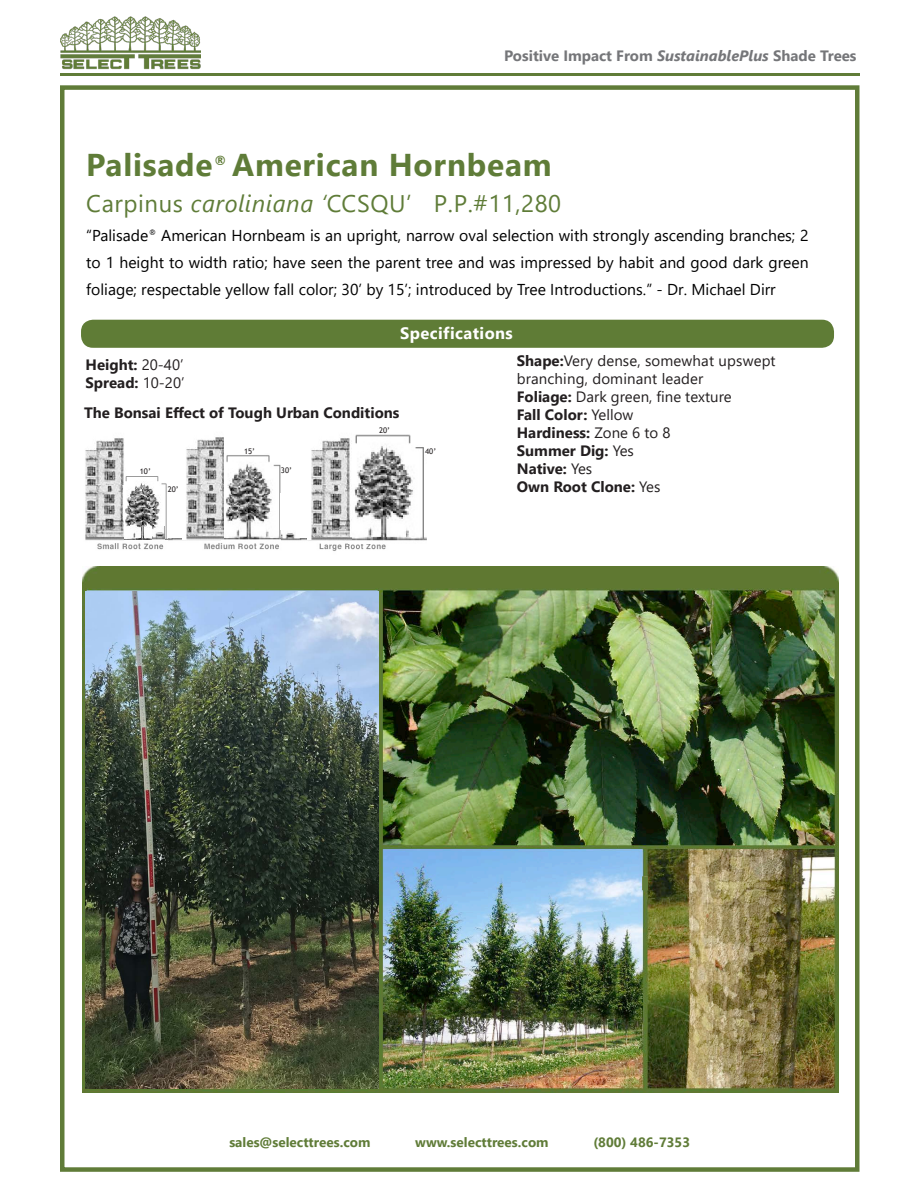
<style>
.page{position:relative;width:918px;height:1188px;background:#fff}
.page>*{position:absolute;margin:0;border:0;box-sizing:border-box;transform-origin:0 0}
.Heading{font:700 31.5px "Segoe UI";letter-spacing:.025em;color:#5f7c38}
.Subhead{font:24px "Segoe UI";letter-spacing:.025em;color:#5f7c38}
.Specs_Heading{font:700 16.5px "Segoe UI";letter-spacing:.025em;color:#fff}
.t1{font:15.75px/27px "Segoe UI";color:#000;text-align:justify}
.t2{font:700 15px "Segoe UI";color:#231f20}
.t3{font:15px/18px "Segoe UI";letter-spacing:.01em;color:#231f20}
.t4{font:700 15px "Segoe UI";color:#757679}
.t5{font:700 13.5px "Segoe UI";color:#607c38}
.t6{font:7.8px "Trebuchet MS";color:#231f20}
.s1{font-style:italic}
.s2{font-weight:400}
.s3{font-weight:700}
</style>
<div class="page">
<div style="left:60px;top:85px;width:800px;height:1087px;border:4px solid #607c38"></div>
<img style="left:60px;top:16px;width:141px;height:54px">
<hr style="left:60px;top:73px;width:800px;height:3px;background:#607c38">
<img style="left:83px;top:566px;width:756px;height:527px">
<img style="left:86px;top:592px;width:292px;height:496px">
<div style="left:642px;top:876px;width:6px;height:14px;border:3px solid #607c38"></div>
<div style="left:81px;top:320px;width:753px;height:28px;background:#5f7c36;border-radius:12px"></div>
<img style="left:85px;top:485px;width:301px;height:66px">
<img style="left:85px;top:438px;width:39px;height:47px">
<img style="left:221px;top:455px;width:60px;height:87px">
<div style="left:168px;top:451px;width:33px;height:87px;background:#fff"></div>
<img style="left:124px;top:476px;width:44px;height:66px">
<img style="left:152px;top:526px;width:12px;height:15px">
<div style="left:296px;top:494px;width:25px;height:44px;background:#fff"></div>
<div style="left:281px;top:494px;width:49px;height:36px;background:#fff"></div>
<img style="left:349px;top:435px;width:77px;height:108px">
<div style="left:425px;top:448px;width:11px;height:6px;background:#fff"></div>
<img style="left:308px;top:485px;width:43px;height:55px">
<img style="left:311px;top:435px;width:40px;height:50px">
<img style="left:183px;top:484px;width:41px;height:55px">
<img style="left:186px;top:437px;width:38px;height:47px">
<p class="t4" style="left:504px;top:41px;width:354px">Positive Impact From <span class="s1">SustainablePlus</span> Shade Trees</p>
<p class="Heading" style="left:86px;top:135px;width:467px">Palisade<sup>®</sup> American Hornbeam</p>
<p class="Subhead" style="left:86px;top:181px;width:476px">Carpinus <span class="s1">caroliniana ‘</span>CCSQU’ P.P.#11,280</p>
<p class="t1" style="left:86px;top:221px;width:724px">“Palisade<sup>®</sup> American Hornbeam is an upright, narrow oval selection with strongly ascending branches; 2 to 1 height to width ratio; have seen the parent tree and was impressed by habit and good dark green foliage; respectable yellow fall color; 30’ by 15’; introduced by Tree Introductions.” - Dr. Michael Dirr</p>
<p class="Specs_Heading" style="left:400px;top:318px;width:114px">Specifications</p>
<p class="t2" style="left:86px;top:351px;width:100px">Height: <span class="s2">20-40’</span></p>
<p class="t2" style="left:86px;top:369px;width:101px">Spread: <span class="s2">10-20’</span></p>
<p class="t2" style="left:84px;top:399px;width:317px">The Bonsai Effect of Tough Urban Conditions</p>
<p class="t6" style="left:140px;top:467px;width:12px">10’</p>
<p class="t6" style="left:168px;top:484px;width:12px">20’</p>
<p class="t6" style="left:244px;top:446px;width:12px">15’</p>
<p class="t6" style="left:281px;top:465px;width:12px">30’</p>
<p class="t6" style="left:379px;top:425px;width:12px">20’</p>
<p class="t6" style="left:425px;top:446px;width:12px">40’</p>
<p class="t3" style="left:517px;top:351px;width:260px"><span class="s3">Shape:</span>Very dense, somewhat upswept branching, dominant leader</p>
<p class="t3" style="left:517px;top:387px;width:216px"><span class="s3">Foliage:</span> Dark green, fine texture</p>
<p class="t2" style="left:517px;top:401px;width:118px">Fall Color: <span class="s2">Yellow</span></p>
<p class="t2" style="left:517px;top:419px;width:155px">Hardiness: <span class="s2">Zone 6 to 8</span></p>
<p class="t2" style="left:517px;top:437px;width:119px">Summer Dig: <span class="s2">Yes</span></p>
<p class="t2" style="left:517px;top:455px;width:77px">Native: <span class="s2">Yes</span></p>
<p class="t2" style="left:517px;top:473px;width:145px">Own Root Clone: <span class="s2">Yes</span></p>
<p class="t5" style="left:229px;top:1129px;width:143px">sales@selecttrees.com</p>
<p class="t5" style="left:415px;top:1129px;width:135px">www.selecttrees.com</p>
<p class="t5" style="left:593px;top:1129px;width:98px">(800) 486-7353</p>
</div>
